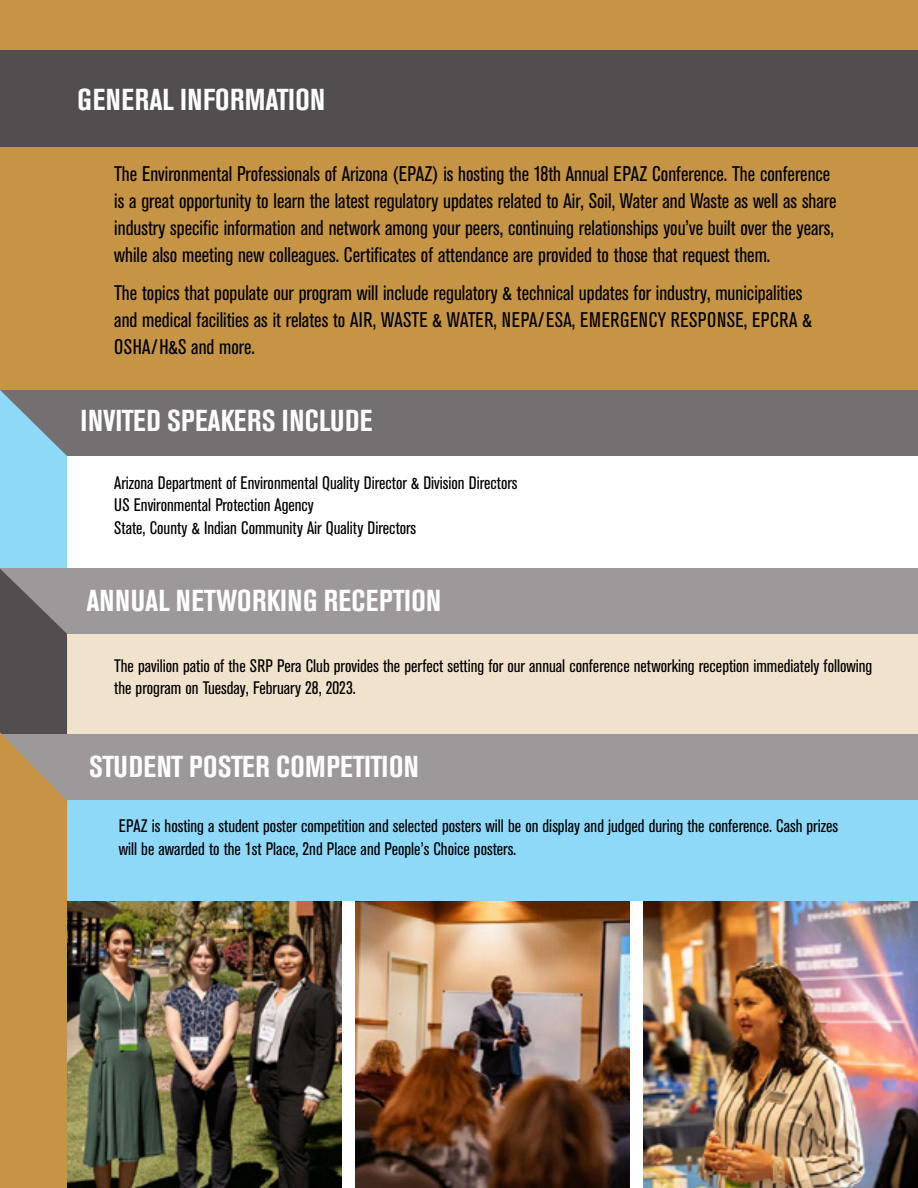
<style>
.page{position:relative;width:918px;height:1188px;background:#fff}
.page>*{position:absolute;margin:0;border:0;box-sizing:border-box;transform-origin:0 0}
.t1{font:700 condensed 30px "Akzidenz Grotesk BE";letter-spacing:.015em;color:#fff}
.t2{font:condensed 21px/27px "Akzidenz Grotesk BE";color:#000}
.t3{font:condensed 18px/22.5px "Akzidenz Grotesk BE";color:#000}
</style>
<div class="page">
<div style="left:0;top:627px;width:918px;height:236px;background:#f1e2cd"></div>
<div style="left:0;top:739px;width:918px;height:162px;background:#8ed8f8"></div>
<div style="left:0;top:0;width:918px;height:401px;background:#c59445"></div>
<div style="left:0;top:50px;width:918px;height:97px;background:#524d4f"></div>
<div style="left:0;top:390px;width:918px;height:66px;background:#746f70"></div>
<div style="left:0;top:568px;width:918px;height:66px;background:#9d9899"></div>
<div style="left:0;top:735px;width:918px;height:65px;background:#9d9899"></div>
<svg style="left:0;top:390px;width:67px;height:798px;background:#a1936f"></svg>
<img style="left:67px;top:901px;width:274px;height:287px">
<img style="left:355px;top:901px;width:275px;height:287px">
<img style="left:644px;top:901px;width:274px;height:287px">
<h1 class="t1" style="left:78px;top:83px;width:249px">GENERAL INFORMATION</h1>
<p class="t2" style="left:114px;top:161px;width:724px">The Environmental Professionals of Arizona (EPAZ) is hosting the 18th Annual EPAZ Conference. The conference is a great opportunity to learn the latest regulatory updates related to Air, Soil, Water and Waste as well as share industry specific information and network among your peers, continuing relationships you’ve built over the years, while also meeting new colleagues. Certificates of attendance are provided to those that request them.</p>
<p class="t2" style="left:114px;top:280px;width:699px">The topics that populate our program will include regulatory &amp; technical updates for industry, municipalities and medical facilities as it relates to AIR, WASTE &amp; WATER, NEPA/ESA, EMERGENCY RESPONSE, EPCRA &amp;<br>OSHA/H&amp;S and more.</p>
<h1 class="t1" style="left:81px;top:403px;width:293px">INVITED SPEAKERS INCLUDE</h1>
<p class="t3" style="left:114px;top:471px;width:405px">Arizona Department of Environmental Quality Director &amp; Division Directors<br>US Environmental Protection Agency<br>State, County &amp; Indian Community Air Quality Directors</p>
<h1 class="t1" style="left:86px;top:584px;width:356px">ANNUAL NETWORKING RECEPTION</h1>
<p class="t3" style="left:114px;top:655px;width:760px">The pavilion patio of the SRP Pera Club provides the perfect setting for our annual conference networking reception immediately following the program on Tuesday, February 28, 2023.</p>
<h1 class="t1" style="left:89px;top:750px;width:331px">STUDENT POSTER COMPETITION</h1>
<p class="t3" style="left:119px;top:815px;width:721px">EPAZ is hosting a student poster competition and selected posters will be on display and judged during the conference. Cash prizes will be awarded to the 1st Place, 2nd Place and People’s Choice posters.</p>
</div>
